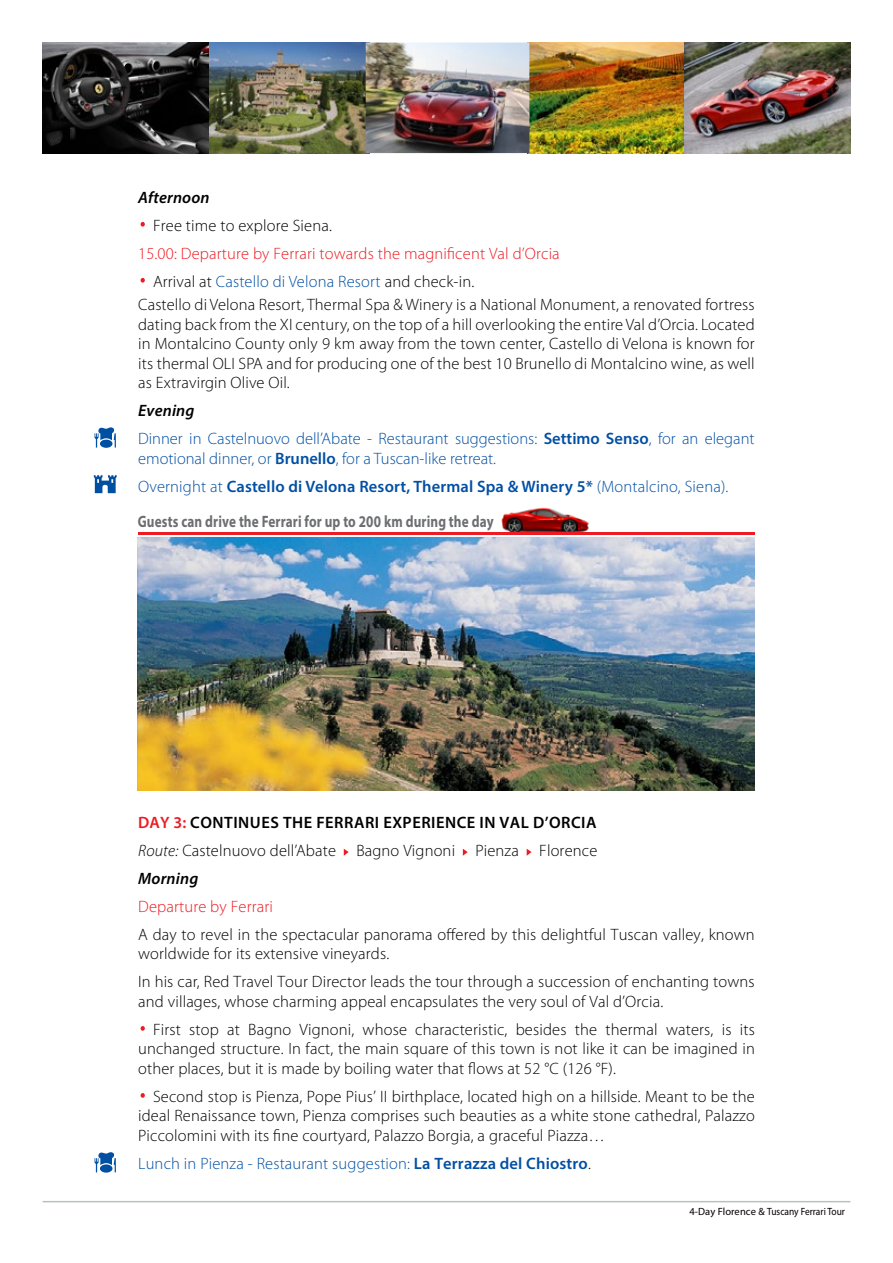
<style>
.page{position:relative;width:893px;height:1263px;background:#fff}
.page>*{position:absolute;margin:0;border:0;box-sizing:border-box;transform-origin:0 0}
.t1{font:300 52.5px "Myriad Pro";color:#ed1b23}
.t2{font:300 16.5px/19.5px "Myriad Pro";letter-spacing:.01em;color:#000;text-align:justify}
.t3{font:300 16.5px/28px "Myriad Pro";color:#004fa3}
.t4{font:300 16.5px "Myriad Pro";letter-spacing:.01em;color:#ed1b23}
.t5{font:700 16.5px "Myriad Pro";letter-spacing:.01em;color:#6d6e71;scale:.8 1}
.t6{font:italic 600 16.5px "Myriad Pro";letter-spacing:.01em;color:#000}
.t7{font:10.5px "Myriad Pro";color:#000}
.s1{color:#004fa3}
.s2{font-weight:600;font-style:italic;color:#000}
.s3{font-weight:600}
.s4{font-weight:600;color:#ed1b23}
.s5{font-style:italic}
.s6{font-weight:600;font-style:italic}
.s7{color:#000}
</style>
<div class="page">
<hr style="left:43px;top:1201px;width:807px;height:1px;background:#bcbec0">
<img style="left:208px;top:43px;width:158px;height:110px">
<svg style="left:344px;top:849px;width:5px;height:7px"></svg>
<svg style="left:463px;top:849px;width:5px;height:7px"></svg>
<svg style="left:527px;top:849px;width:4px;height:7px"></svg>
<img style="left:138px;top:538px;width:617px;height:252px">
<svg style="left:94px;top:475px;width:23px;height:18px"></svg>
<svg style="left:95px;top:427px;width:21px;height:20px"></svg>
<img style="left:500px;top:507px;width:90px;height:26px">
<hr style="left:138px;top:533px;width:616px;height:2px;background:#ed1b23">
<img style="left:529px;top:43px;width:156px;height:110px">
<img style="left:366px;top:43px;width:163px;height:110px">
<img style="left:43px;top:43px;width:165px;height:110px">
<img style="left:685px;top:43px;width:165px;height:110px">
<svg style="left:95px;top:1152px;width:21px;height:20px"></svg>
<p class="t6" style="left:138px;top:187px;width:73px">Afternoon</p>
<h1 class="t1" style="left:138px;top:192px;width:11px">·</h1>
<p class="t2" style="left:153px;top:216px;width:180px">Free time to explore Siena.</p>
<p class="t4" style="left:138px;top:244px;width:423px">15.00: Departure by Ferrari towards the magnificent Val d’Orcia</p>
<h1 class="t1" style="left:138px;top:248px;width:11px">·</h1>
<p class="t2" style="left:138px;top:270px;width:618px;line-height:23.7px;text-indent:15px">Arrival at <span class="s1">Castello di Velona Resort</span> and check-in.<br>Castello di Velona Resort, Thermal Spa &amp; Winery is a National Monument, a renovated fortress</p>
<p class="t2" style="left:138px;top:315px;width:618px">dating back from the XI century, on the top of a hill overlooking the entire Val d’Orcia. Located in Montalcino County only 9 km away from the town center, Castello di Velona is known for its thermal OLI SPA and for producing one of the best 10 Brunello di Montalcino wine, as well as Extravirgin Olive Oil.</p>
<p class="t3" style="left:138px;top:397px;width:618px"><span class="s2">Evening<br></span>Dinner in Castelnuovo dell’Abate - Restaurant suggestions: <span class="s3">Settimo Senso</span>, for an elegant</p>
<p class="t3" style="left:138px;top:445px;width:592px">emotional dinner, or <span class="s3">Brunello</span>, for a Tuscan-like retreat.<br>Overnight at <span class="s3">Castello di Velona Resort, Thermal Spa &amp; Winery 5*</span> (Montalcino, Siena).</p>
<p class="t5" style="left:138px;top:510px;width:446px">Guests can drive the Ferrari for up to 200 km during the day</p>
<p class="t2" style="left:138px;top:808px;width:461px;line-height:28px"><span class="s4">DAY 3:</span> <span class="s3">CONTINUES THE FERRARI EXPERIENCE IN VAL D’ORCIA </span><span class="s5">Route:</span> Castelnuovo dell’Abate Bagno Vignoni Pienza Florence <span class="s6">Morning</span></p>
<p class="t4" style="left:138px;top:897px;width:136px">Departure by Ferrari</p>
<p class="t2" style="left:138px;top:925px;width:618px">A day to revel in the spectacular panorama offered by this delightful Tuscan valley, known worldwide for its extensive vineyards.</p>
<p class="t2" style="left:138px;top:972px;width:618px">In his car, Red Travel Tour Director leads the tour through a succession of enchanting towns and villages, whose charming appeal encapsulates the very soul of Val d’Orcia.</p>
<h1 class="t1" style="left:138px;top:996px;width:11px">·</h1>
<p class="t2" style="left:138px;top:1020px;width:618px;text-indent:15px">First stop at Bagno Vignoni, whose characteristic, besides the thermal waters, is its unchanged structure. In fact, the main square of this town is not like it can be imagined in other places, but it is made by boiling water that flows at 52 °C (126 °F).</p>
<h1 class="t1" style="left:138px;top:1063px;width:11px">·</h1>
<p class="t2" style="left:138px;top:1087px;width:618px;text-indent:15px">Second stop is Pienza, Pope Pius’ II birthplace, located high on a hillside. Meant to be the ideal Renaissance town, Pienza comprises such beauties as a white stone cathedral, Palazzo Piccolomini with its fine courtyard, Palazzo Borgia, a graceful Piazza…</p>
<p class="t3" style="left:138px;top:1149px;width:454px">Lunch in Pienza - Restaurant suggestion: <span class="s3">La Terrazza del Chiostro</span><span class="s7">.</span></p>
<p class="t7" style="left:689px;top:1205px;width:157px">4-Day Florence &amp; Tuscany Ferrari Tour</p>
</div>
